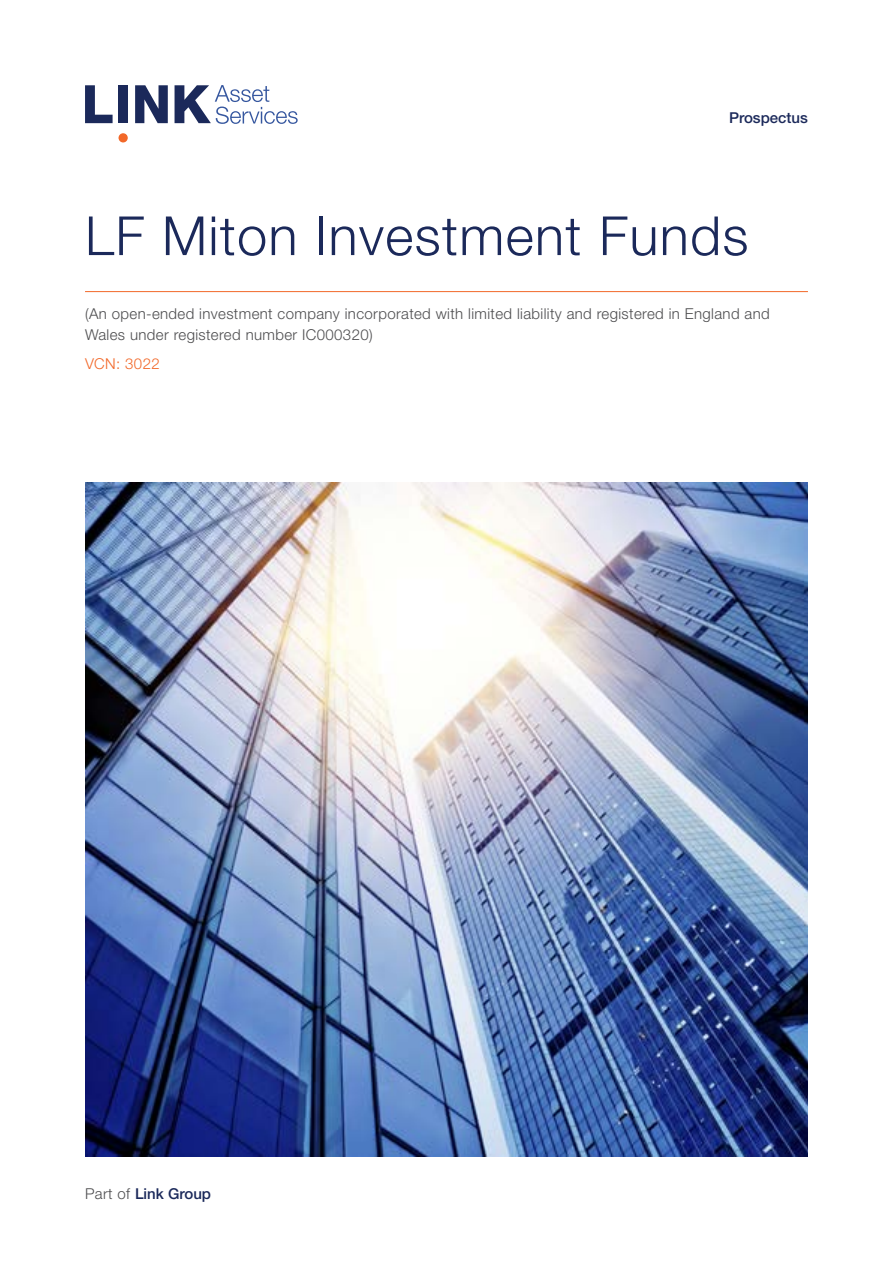
<style>
.page{position:relative;width:893px;height:1263px;background:#fff}
.page>*{position:absolute;margin:0;border:0;box-sizing:border-box;transform-origin:0 0}
.t1{font:300 54px "Helvetica Neue";letter-spacing:.025em;color:#1b295a}
.t2{font:300 15px/21px "Helvetica Neue";letter-spacing:.025em;color:#4d4d4f}
.t3{font:500 15px "Helvetica Neue";color:#1b295a}
.t4{font:300 15px "Helvetica Neue";letter-spacing:.025em;color:#f26829}
.s1{font-weight:300;color:#4d4d4f}
</style>
<div class="page">
<svg style="left:85px;top:85px;width:28px;height:38px"></svg>
<div style="left:119px;top:85px;width:9px;height:38px;background:#1b295a"></div>
<svg style="left:135px;top:85px;width:33px;height:38px"></svg>
<div style="left:119px;top:133px;width:9px;height:9px;background:#f26829;border-radius:50%"></div>
<svg style="left:175px;top:85px;width:123px;height:39px"></svg>
<hr style="left:85px;top:291px;width:723px;height:1px;background:#f26829">
<img style="left:85px;top:482px;width:723px;height:675px">
<p class="t3" style="left:729px;top:109px;width:80px">Prospectus</p>
<h1 class="t1" style="left:85px;top:203px;width:665px">LF Miton Investment Funds</h1>
<p class="t2" style="left:85px;top:302px;width:686px">(An open-ended investment company incorporated with limited liability and registered in England and<br>Wales under registered number IC000320)</p>
<p class="t4" style="left:85px;top:355px;width:76px">VCN: 3022</p>
<p class="t3" style="left:85px;top:1185px;width:128px"><span class="s1">Part of</span> Link Group</p>
</div>
